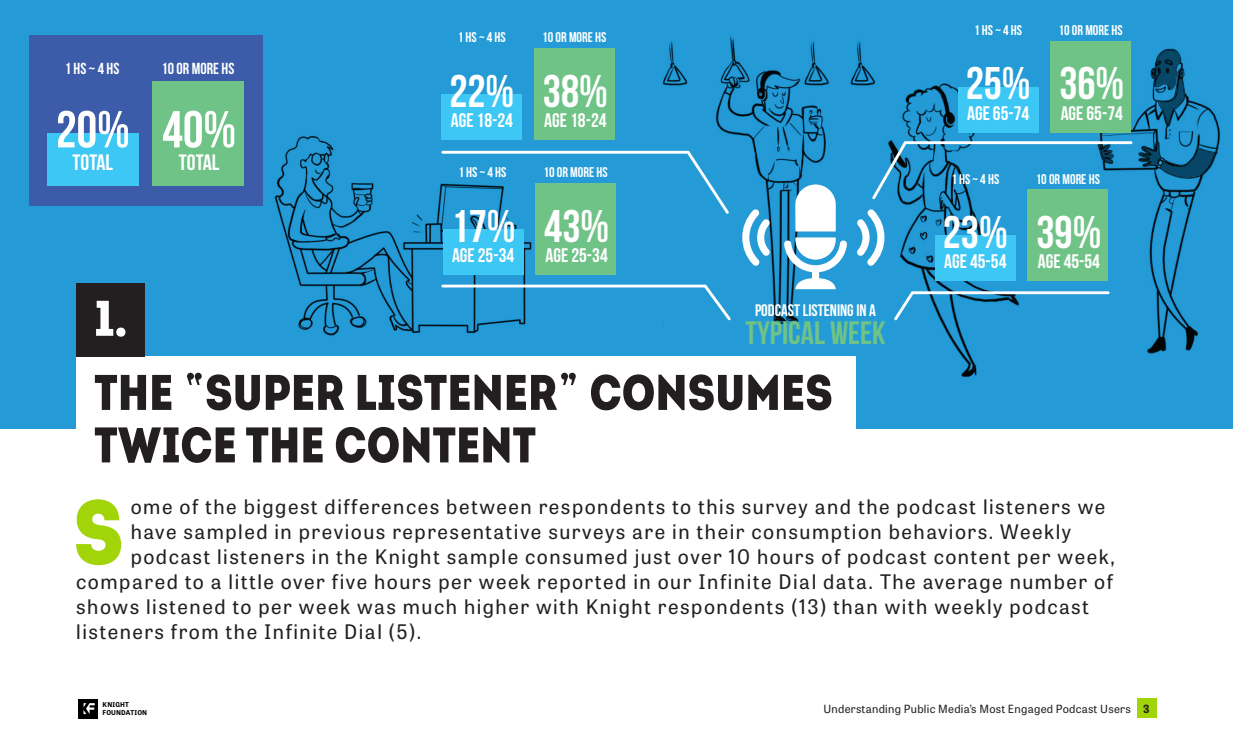
<style>
.page{position:relative;width:1233px;height:739px;background:#fff}
.page>*{position:absolute;margin:0;border:0;box-sizing:border-box;transform-origin:0 0}
.Bajada{font:91.38px "Intro Cond Black Free";color:#a2d40a}
.t1{font:700 52px "Bebas Neue";color:#fff}
.t2{font:50px "Intro Cond Black Free";color:#231f20}
.t3{font:50px "Intro Cond Black Free";color:#fff}
.t4{font:700 45.75px "Bebas Neue";color:#fff}
.t5{font:700 32.38px "Bebas Neue";color:#6fc387}
.t6{font:700 22.25px "Bebas Neue";color:#fff}
.Bajada-2{font:20px "Tablet Gothic W01";letter-spacing:.075em;color:#231f20}
.t7{font:700 19.62px "Bebas Neue";color:#fff}
.t8{font:700 16.62px "Bebas Neue";color:#fff}
.t9{font:700 16px "Bebas Neue";color:#fff}
.t10{font:700 14px "Bebas Neue";color:#fff}
.t11{font:11.25px "Tablet Gothic W01";letter-spacing:.025em;color:#231f20}
.t12{font:700 6.62px/8px "Tablet Gothic";letter-spacing:.025em;color:#000001}
.s1{font-family:"ADAM.CGPRO"}
.s2{font-family:"Tablet Gothic";font-weight:700}
</style>
<div class="page">
<div style="left:1136px;top:698px;width:20px;height:20px;background:#a2d40a"></div>
<div style="left:79px;top:699px;width:19px;height:19px;background:#000001"></div>
<svg style="left:83px;top:703px;width:12px;height:11px"></svg>
<div style="left:0;top:0;width:1232px;height:429px;background:#249bd6"></div>
<img style="left:274px;top:136px;width:261px;height:200px">
<img style="left:657px;top:36px;width:218px;height:288px">
<img style="left:884px;top:83px;width:132px;height:294px">
<img style="left:1099px;top:43px;width:121px;height:311px">
<img style="left:1151px;top:49px;width:29px;height:40px">
<img style="left:1158px;top:69px;width:26px;height:56px">
<img style="left:1139px;top:143px;width:21px;height:23px">
<img style="left:1160px;top:147px;width:54px;height:31px">
<svg style="left:441px;top:285px;width:289px;height:35px"></svg>
<div style="left:535px;top:183px;width:80px;height:92px;background:#6fc387"></div>
<div style="left:443px;top:229px;width:80px;height:46px;background:#3dc7f4"></div>
<svg style="left:893px;top:291px;width:216px;height:29px"></svg>
<div style="left:1027px;top:189px;width:80px;height:92px;background:#6fc387"></div>
<div style="left:934px;top:235px;width:81px;height:46px;background:#3dc7f4"></div>
<svg style="left:441px;top:151px;width:287px;height:63px"></svg>
<div style="left:534px;top:48px;width:80px;height:92px;background:#6fc387"></div>
<div style="left:441px;top:94px;width:81px;height:46px;background:#3dc7f4"></div>
<svg style="left:871px;top:141px;width:261px;height:58px"></svg>
<div style="left:1050px;top:41px;width:80px;height:92px;background:#6fc387"></div>
<div style="left:957px;top:87px;width:81px;height:46px;background:#3dc7f4"></div>
<svg style="left:795px;top:184px;width:40px;height:47px;background:#e7f2f8"></svg>
<svg style="left:783px;top:237px;width:64px;height:35px"></svg>
<div style="left:811px;top:265px;width:8px;height:23px;background:#fff;border-radius:4px"></div>
<svg style="left:795px;top:278px;width:40px;height:11px"></svg>
<svg style="left:742px;top:209px;width:28px;height:57px"></svg>
<svg style="left:856px;top:209px;width:28px;height:57px"></svg>
<div style="left:29px;top:35px;width:234px;height:171px;background:#3c5caa"></div>
<div style="left:152px;top:81px;width:92px;height:104px;background:#6fc387"></div>
<div style="left:47px;top:133px;width:92px;height:52px;background:#3dc7f4"></div>
<div style="left:76px;top:356px;width:779px;height:74px;background:#fff"></div>
<div style="left:76px;top:283px;width:68px;height:74px;background:#231f20"></div>
<p class="t9" style="left:65px;top:60px;width:56px">1 HS ~ 4 HS</p>
<p class="t1" style="left:56px;top:101px;width:75px">20%</p>
<p class="t9" style="left:161px;top:60px;width:74px">10 OR MORE HS</p>
<p class="t1" style="left:162px;top:101px;width:75px">40%</p>
<p class="t10" style="left:458px;top:30px;width:49px">1 HS ~ 4 HS</p>
<p class="t4" style="left:449px;top:66px;width:66px">22%</p>
<p class="t7" style="left:450px;top:109px;width:64px">AGE 18-24</p>
<p class="t10" style="left:542px;top:30px;width:66px">10 OR MORE HS</p>
<p class="t4" style="left:543px;top:66px;width:66px">38%</p>
<p class="t7" style="left:544px;top:109px;width:64px">AGE 18-24</p>
<p class="t6" style="left:73px;top:150px;width:42px">TOTAL</p>
<p class="t6" style="left:179px;top:150px;width:42px">TOTAL</p>
<p class="t10" style="left:458px;top:165px;width:49px">1 HS ~ 4 HS</p>
<p class="t4" style="left:450px;top:201px;width:66px">17%</p>
<p class="t10" style="left:543px;top:165px;width:66px">10 OR MORE HS</p>
<p class="t4" style="left:544px;top:201px;width:66px">43%</p>
<p class="t7" style="left:452px;top:244px;width:64px">AGE 25-34</p>
<p class="t7" style="left:545px;top:244px;width:64px">AGE 25-34</p>
<p class="t3" style="left:94px;top:284px;width:35px">1.</p>
<p class="t8" style="left:754px;top:301px;width:122px">PODCAST LISTENING IN A</p>
<p class="t5" style="left:745px;top:315px;width:142px">TYPICAL WEEK</p>
<p class="t2" style="left:94px;top:358px;width:740px">THE <span class="s1">“</span>SUPER LISTENER<span class="s1">”</span> CONSUMES</p>
<p class="t2" style="left:94px;top:411px;width:443px">TWICE THE CONTENT</p>
<p class="t10" style="left:974px;top:23px;width:49px">1 HS ~ 4 HS</p>
<p class="t4" style="left:965px;top:59px;width:66px">25%</p>
<p class="t7" style="left:966px;top:102px;width:64px">AGE 65-74</p>
<p class="t10" style="left:1058px;top:23px;width:66px">10 OR MORE HS</p>
<p class="t4" style="left:1059px;top:59px;width:66px">36%</p>
<p class="t7" style="left:1060px;top:102px;width:64px">AGE 65-74</p>
<p class="t10" style="left:951px;top:171px;width:49px">1 HS ~ 4 HS</p>
<p class="t4" style="left:942px;top:207px;width:66px">23%</p>
<p class="t7" style="left:944px;top:251px;width:64px">AGE 45-54</p>
<p class="t10" style="left:1035px;top:171px;width:66px">10 OR MORE HS</p>
<p class="t4" style="left:1036px;top:207px;width:66px">39%</p>
<p class="t7" style="left:1037px;top:251px;width:64px">AGE 45-54</p>
<p class="Bajada" style="left:73px;top:470px;width:52px">S</p>
<p class="Bajada-2" style="left:131px;top:495px;width:975px">ome of the biggest differences between respondents to this survey and the podcast listeners we</p>
<p class="Bajada-2" style="left:131px;top:520px;width:941px">have sampled in previous representative surveys are in their consumption behaviors. Weekly</p>
<p class="Bajada-2" style="left:131px;top:545px;width:985px">podcast listeners in the Knight sample consumed just over 10 hours of podcast content per week,</p>
<p class="Bajada-2" style="left:76px;top:570px;width:1037px">compared to a little over five hours per week reported in our Infinite Dial data. The average number of</p>
<p class="Bajada-2" style="left:76px;top:595px;width:1014px">shows listened to per week was much higher with Knight respondents (13) than with weekly podcast</p>
<p class="Bajada-2" style="left:76px;top:620px;width:346px">listeners from the Infinite Dial (5).</p>
<p class="t12" style="left:102px;top:701px;width:46px">KNIGHT<br>FOUNDATION</p>
<p class="t11" style="left:823px;top:702px;width:328px">Understanding Public Media’s Most Engaged Podcast Users <span class="s2">3</span></p>
</div>
